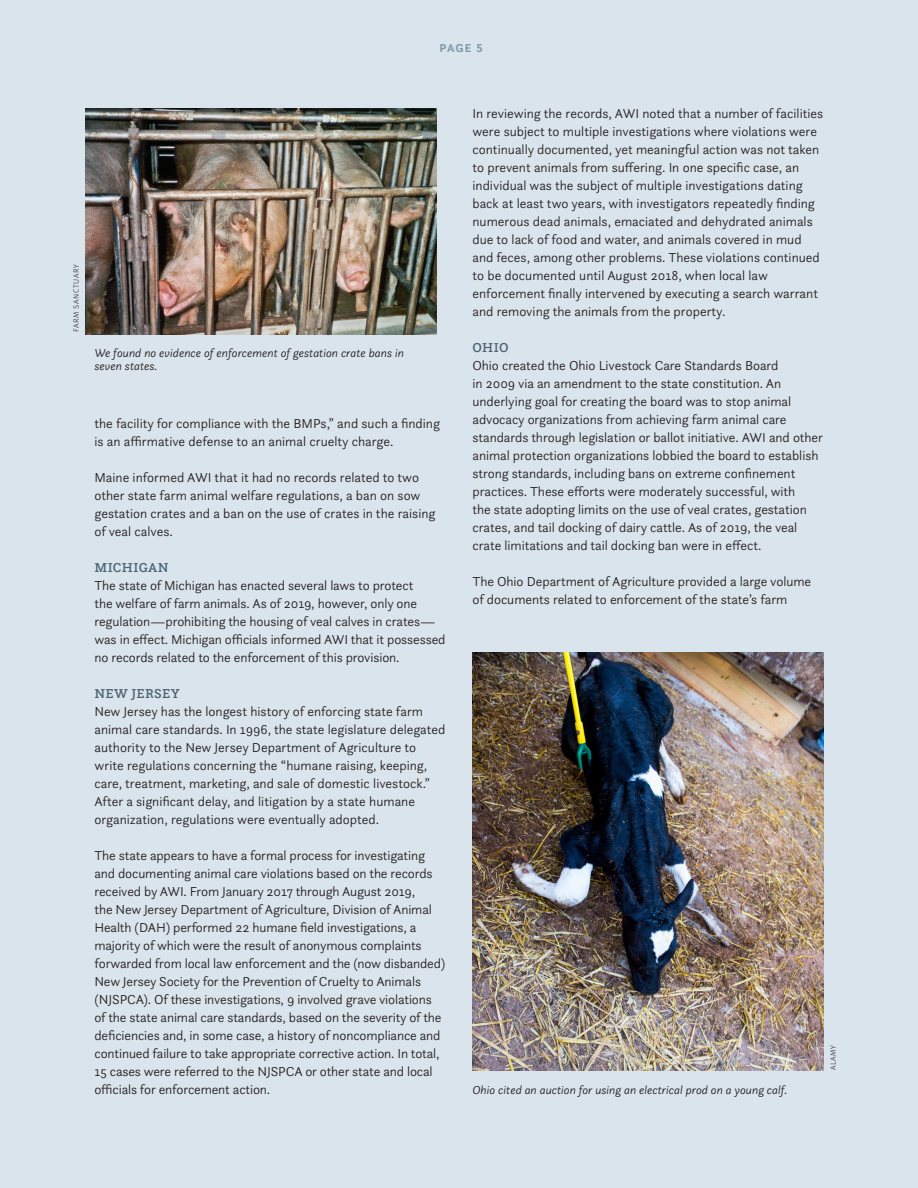
<style>
.page{position:relative;width:918px;height:1188px;background:#dae4ec}
.page>*{position:absolute;margin:0;border:0;box-sizing:border-box;transform-origin:0 0}
.t1{font:300 13.5px/18px "Questa Sans";letter-spacing:-.005em;color:#231f20}
.t2{font:500 13.5px "Questa Slab";letter-spacing:.025em;color:#4c6372}
.t3{font:italic 300 12px/13.5px "Questa Sans";color:#231f20}
.t4{font:700 12px "Questa Sans";color:#809cab}
.t5{font:300 7.5px "Submariner";letter-spacing:.085em;color:#231f20}
</style>
<div class="page">
<img style="left:472px;top:653px;width:352px;height:417px">
<img style="left:85px;top:108px;width:351px;height:226px">
<p class="t4" style="left:439px;top:40px;width:45px">PAGE 5</p>
<p class="t5" style="left:71px;top:332px;width:70px;rotate:-90deg">FARM SANCTUARY</p>
<p class="t3" style="left:94px;top:345px;width:311px">We found no evidence of enforcement of gestation crate bans in seven states.</p>
<p class="t1" style="left:94px;top:414px;width:347px">the facility for compliance with the BMPs,” and such a finding is an affirmative defense to an animal cruelty charge.</p>
<p class="t1" style="left:94px;top:468px;width:343px">Maine informed AWI that it had no records related to two other state farm animal welfare regulations, a ban on sow gestation crates and a ban on the use of crates in the raising of veal calves.</p>
<p class="t2" style="left:94px;top:559px;width:76px">MICHIGAN</p>
<p class="t1" style="left:94px;top:576px;width:353px">The state of Michigan has enacted several laws to protect<br>the welfare of farm animals. As of 2019, however, only one regulation—prohibiting the housing of veal calves in crates— was in effect. Michigan officials informed AWI that it possessed no records related to the enforcement of this provision.</p>
<p class="t2" style="left:94px;top:685px;width:87px">NEW JERSEY</p>
<p class="t1" style="left:94px;top:702px;width:353px">New Jersey has the longest history of enforcing state farm animal care standards. In 1996, the state legislature delegated authority to the New Jersey Department of Agriculture to write regulations concerning the “humane raising, keeping, care, treatment, marketing, and sale of domestic livestock.” After a significant delay, and litigation by a state humane organization, regulations were eventually adopted.</p>
<p class="t1" style="left:94px;top:846px;width:353px">The state appears to have a formal process for investigating and documenting animal care violations based on the records received by AWI. From January 2017 through August 2019,<br>the New Jersey Department of Agriculture, Division of Animal Health (DAH) performed 22 humane field investigations, a majority of which were the result of anonymous complaints forwarded from local law enforcement and the (now disbanded)<br>New Jersey Society for the Prevention of Cruelty to Animals (NJSPCA). Of these investigations, 9 involved grave violations of the state animal care standards, based on the severity of the deficiencies and, in some case, a history of noncompliance and continued failure to take appropriate corrective action. In total, 15 cases were referred to the NJSPCA or other state and local officials for enforcement action.</p>
<p class="t1" style="left:472px;top:104px;width:352px">In reviewing the records, AWI noted that a number of facilities were subject to multiple investigations where violations were continually documented, yet meaningful action was not taken to prevent animals from suffering. In one specific case, an individual was the subject of multiple investigations dating back at least two years, with investigators repeatedly finding numerous dead animals, emaciated and dehydrated animals due to lack of food and water, and animals covered in mud and feces, among other problems. These violations continued to be documented until August 2018, when local law enforcement finally intervened by executing a search warrant and removing the animals from the property.</p>
<p class="t2" style="left:472px;top:339px;width:38px">OHIO</p>
<p class="t1" style="left:472px;top:356px;width:352px">Ohio created the Ohio Livestock Care Standards Board<br>in 2009 via an amendment to the state constitution. An underlying goal for creating the board was to stop animal advocacy organizations from achieving farm animal care standards through legislation or ballot initiative. AWI and other animal protection organizations lobbied the board to establish strong standards, including bans on extreme confinement practices. These efforts were moderately successful, with<br>the state adopting limits on the use of veal crates, gestation crates, and tail docking of dairy cattle. As of 2019, the veal crate limitations and tail docking ban were in effect.</p>
<p class="t1" style="left:472px;top:572px;width:340px">The Ohio Department of Agriculture provided a large volume of documents related to enforcement of the state’s farm</p>
<p class="t3" style="left:472px;top:1083px;width:316px">Ohio cited an auction for using an electrical prod on a young calf.</p>
<p class="t5" style="left:828px;top:1070px;width:27px;rotate:-90deg">ALAMY</p>
</div>
